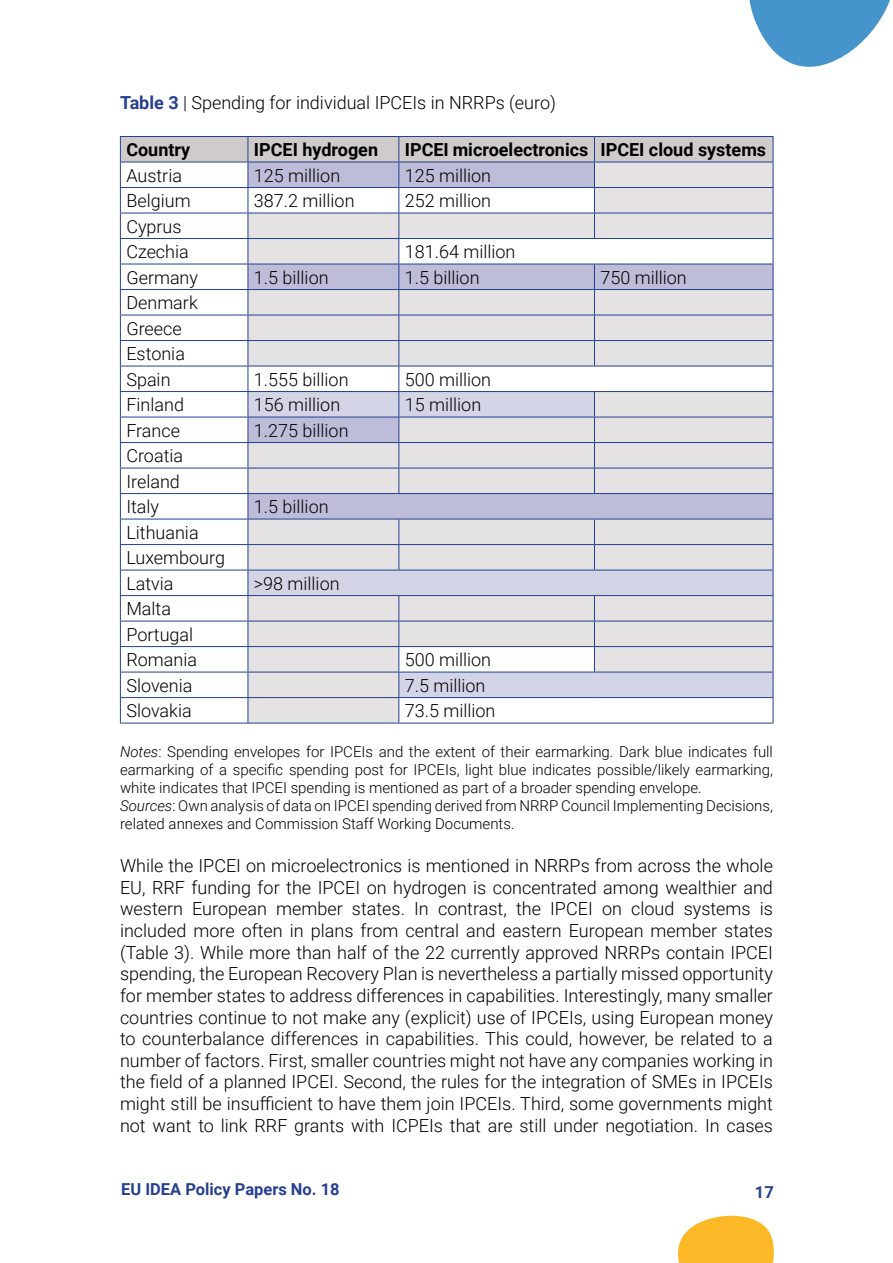
<style>
.page{position:relative;width:893px;height:1263px;background:#fff}
.page>*{position:absolute;margin:0;border:0;box-sizing:border-box;transform-origin:0 0}
.Paragrafo_body{font:300 18px/21.6px "Roboto";color:#000;text-align:justify}
.Paragrafo_body-2{font:700 18px "Roboto";color:#000}
.t1{font:700 16.5px "Roboto";color:#25408f}
.Paragrafo_body-3{font:300 15px/18px "Roboto";color:#000;text-align:justify}
.s1{font-weight:700;color:#25408f}
.s2{font-style:italic}
</style>
<div class="page">
<svg style="left:749px;top:0;width:141px;height:67px"></svg>
<svg style="left:678px;top:1215px;width:96px;height:48px"></svg>
<svg style="left:120px;top:136px;width:654px;height:587px"></svg>
<hr style="left:120px;top:723px;width:128px;height:1px;background:#25408f">
<hr style="left:248px;top:723px;width:151px;height:1px;background:#25408f">
<hr style="left:399px;top:723px;width:195px;height:1px;background:#25408f">
<hr style="left:594px;top:723px;width:179px;height:1px;background:#25408f">
<p class="Paragrafo_body" style="left:120px;top:91px;width:437px"><span class="s1">Table 3</span> | Spending for individual IPCEIs in NRRPs (euro)</p>
<p class="Paragrafo_body-2" style="left:126px;top:137px;width:65px">Country</p>
<p class="Paragrafo_body-2" style="left:254px;top:137px;width:126px">IPCEI hydrogen</p>
<p class="Paragrafo_body-2" style="left:405px;top:137px;width:185px">IPCEI microelectronics</p>
<p class="Paragrafo_body-2" style="left:600px;top:137px;width:167px">IPCEI cloud systems</p>
<p class="Paragrafo_body" style="left:126px;top:164px;width:57px">Austria</p>
<p class="Paragrafo_body" style="left:254px;top:164px;width:88px">125 million</p>
<p class="Paragrafo_body" style="left:405px;top:164px;width:88px">125 million</p>
<p class="Paragrafo_body" style="left:126px;top:189px;width:66px">Belgium</p>
<p class="Paragrafo_body" style="left:254px;top:189px;width:102px">387.2 million</p>
<p class="Paragrafo_body" style="left:405px;top:189px;width:88px">252 million</p>
<p class="Paragrafo_body" style="left:126px;top:215px;width:57px">Cyprus</p>
<p class="Paragrafo_body" style="left:126px;top:240px;width:64px">Czechia</p>
<p class="Paragrafo_body" style="left:405px;top:240px;width:112px">181.64 million</p>
<p class="Paragrafo_body" style="left:126px;top:266px;width:73px">Germany</p>
<p class="Paragrafo_body" style="left:254px;top:266px;width:76px">1.5 billion</p>
<p class="Paragrafo_body" style="left:405px;top:266px;width:76px">1.5 billion</p>
<p class="Paragrafo_body" style="left:600px;top:266px;width:88px">750 million</p>
<p class="Paragrafo_body" style="left:126px;top:291px;width:73px">Denmark</p>
<p class="Paragrafo_body" style="left:126px;top:317px;width:57px">Greece</p>
<p class="Paragrafo_body" style="left:126px;top:342px;width:60px">Estonia</p>
<p class="Paragrafo_body" style="left:126px;top:368px;width:46px">Spain</p>
<p class="Paragrafo_body" style="left:254px;top:368px;width:96px">1.555 billion</p>
<p class="Paragrafo_body" style="left:405px;top:368px;width:88px">500 million</p>
<p class="Paragrafo_body" style="left:126px;top:393px;width:59px">Finland</p>
<p class="Paragrafo_body" style="left:254px;top:393px;width:88px">156 million</p>
<p class="Paragrafo_body" style="left:405px;top:393px;width:78px">15 million</p>
<p class="Paragrafo_body" style="left:126px;top:419px;width:55px">France</p>
<p class="Paragrafo_body" style="left:254px;top:419px;width:96px">1.275 billion</p>
<p class="Paragrafo_body" style="left:126px;top:444px;width:58px">Croatia</p>
<p class="Paragrafo_body" style="left:126px;top:470px;width:55px">Ireland</p>
<p class="Paragrafo_body" style="left:126px;top:495px;width:34px">Italy</p>
<p class="Paragrafo_body" style="left:254px;top:495px;width:76px">1.5 billion</p>
<p class="Paragrafo_body" style="left:126px;top:521px;width:74px">Lithuania</p>
<p class="Paragrafo_body" style="left:126px;top:546px;width:100px">Luxembourg</p>
<p class="Paragrafo_body" style="left:126px;top:572px;width:49px">Latvia</p>
<p class="Paragrafo_body" style="left:254px;top:572px;width:87px">&gt;98 million</p>
<p class="Paragrafo_body" style="left:126px;top:597px;width:46px">Malta</p>
<p class="Paragrafo_body" style="left:126px;top:623px;width:68px">Portugal</p>
<p class="Paragrafo_body" style="left:126px;top:648px;width:72px">Romania</p>
<p class="Paragrafo_body" style="left:405px;top:648px;width:88px">500 million</p>
<p class="Paragrafo_body" style="left:126px;top:674px;width:68px">Slovenia</p>
<p class="Paragrafo_body" style="left:405px;top:674px;width:82px">7.5 million</p>
<p class="Paragrafo_body" style="left:126px;top:699px;width:67px">Slovakia</p>
<p class="Paragrafo_body" style="left:405px;top:699px;width:92px">73.5 million</p>
<p class="Paragrafo_body-3" style="left:120px;top:742px;width:654px"><span class="s2">Notes</span>: Spending envelopes for IPCEIs and the extent of their earmarking. Dark blue indicates full earmarking of a specific spending post for IPCEIs, light blue indicates possible/likely earmarking, white indicates that IPCEI spending is mentioned as part of a broader spending envelope.</p>
<p class="Paragrafo_body-3" style="left:120px;top:796px;width:654px"><span class="s2">Sources</span>: Own analysis of data on IPCEI spending derived from NRRP Council Implementing Decisions, related annexes and Commission Staff Working Documents.</p>
<p class="Paragrafo_body" style="left:120px;top:854px;width:654px">While the IPCEI on microelectronics is mentioned in NRRPs from across the whole EU, RRF funding for the IPCEI on hydrogen is concentrated among wealthier and western European member states. In contrast, the IPCEI on cloud systems is included more often in plans from central and eastern European member states (Table 3). While more than half of the 22 currently approved NRRPs contain IPCEI spending, the European Recovery Plan is nevertheless a partially missed opportunity for member states to address differences in capabilities. Interestingly, many smaller countries continue to not make any (explicit) use of IPCEIs, using European money to counterbalance differences in capabilities. This could, however, be related to a number of factors. First, smaller countries might not have any companies working in the field of a planned IPCEI. Second, the rules for the integration of SMEs in IPCEIs might still be insufficient to have them join IPCEIs. Third, some governments might not want to link RRF grants with ICPEIs that are still under negotiation. In cases</p>
<p class="t1" style="left:121px;top:1178px;width:220px">EU IDEA Policy Papers No. 18</p>
<p class="t1" style="left:755px;top:1180px;width:20px">17</p>
</div>
